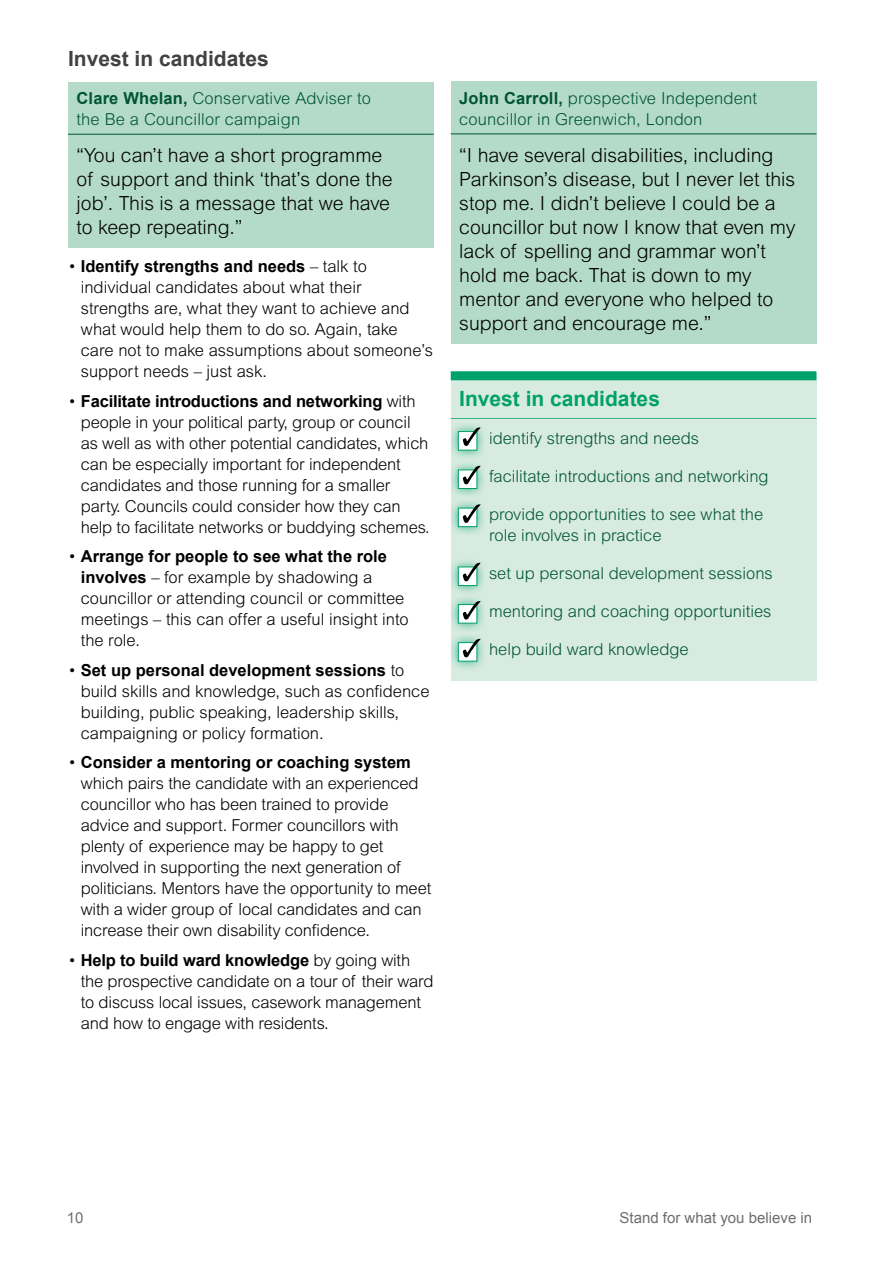
<style>
.page{position:relative;width:893px;height:1263px;background:#fff}
.page>*{position:absolute;margin:0;border:0;box-sizing:border-box;transform-origin:0 0}
.t1{font:700 21px "Arial";color:#414042}
.t2{font:700 21px "Arial";color:#00a16b}
.t3{font:300 19.5px/24px "Arial MT Std";color:#000}
.t4{font:300 16.5px/21px "Arial MT Std";letter-spacing:-.01em;color:#000}
.t5{font:300 16.5px/21px "Arial MT Std";color:#005535}
.t6{font:700 16.5px "Arial";color:#000}
.t7{font:15px "Arial";color:#6d6e71}
.s1{font-family:"Arial";font-weight:700}
.s2{font-family:"Arial MT Std";font-weight:300}
</style>
<div class="page">
<div style="left:68px;top:82px;width:366px;height:56px;background:#b4dac9"></div>
<hr style="left:68px;top:134px;width:366px;height:1px;background:#005535">
<div style="left:68px;top:135px;width:366px;height:113px;background:#b4dac9"></div>
<div style="left:451px;top:81px;width:365px;height:57px;background:#b4dac9"></div>
<hr style="left:451px;top:133px;width:365px;height:1px;background:#005535">
<div style="left:451px;top:135px;width:365px;height:209px;background:#b4dac9"></div>
<div style="left:451px;top:373px;width:365px;height:46px;background:#d8ebe1"></div>
<div style="left:451px;top:371px;width:365px;height:9px;background:#00a16b"></div>
<hr style="left:451px;top:418px;width:365px;height:1px;background:#00a16b">
<div style="left:451px;top:419px;width:365px;height:51px;background:#d8ebe1"></div>
<div style="left:451px;top:457px;width:365px;height:51px;background:#d8ebe1"></div>
<div style="left:451px;top:495px;width:365px;height:72px;background:#d8ebe1"></div>
<div style="left:451px;top:554px;width:365px;height:51px;background:#d8ebe1"></div>
<div style="left:451px;top:592px;width:365px;height:51px;background:#d8ebe1"></div>
<div style="left:451px;top:630px;width:365px;height:51px;background:#d8ebe1"></div>
<div style="left:448px;top:421px;width:39px;height:39px;background:#00a16b;opacity:.75"></div>
<div style="left:458px;top:431px;width:19px;height:19px;background:#fff;border:1px solid #00a16b"></div>
<svg style="left:463px;top:427px;width:17px;height:19px"></svg>
<div style="left:448px;top:498px;width:39px;height:39px;background:#00a16b;opacity:.75"></div>
<div style="left:458px;top:508px;width:19px;height:19px;background:#fff;border:1px solid #00a16b"></div>
<svg style="left:463px;top:504px;width:17px;height:19px"></svg>
<div style="left:448px;top:557px;width:39px;height:39px;background:#00a16b;opacity:.75"></div>
<div style="left:458px;top:567px;width:19px;height:19px;background:#fff;border:1px solid #00a16b"></div>
<svg style="left:463px;top:563px;width:17px;height:18px"></svg>
<div style="left:448px;top:594px;width:39px;height:39px;background:#00a16b;opacity:.75"></div>
<div style="left:458px;top:604px;width:19px;height:19px;background:#fff;border:1px solid #00a16b"></div>
<svg style="left:463px;top:601px;width:17px;height:18px"></svg>
<div style="left:448px;top:632px;width:39px;height:39px;background:#00a16b;opacity:.75"></div>
<div style="left:458px;top:642px;width:19px;height:19px;background:#fff;border:1px solid #00a16b"></div>
<svg style="left:463px;top:639px;width:17px;height:18px"></svg>
<div style="left:448px;top:460px;width:39px;height:39px;background:#00a16b;opacity:.75"></div>
<div style="left:458px;top:469px;width:19px;height:20px;background:#fff;border:1px solid #00a16b"></div>
<svg style="left:463px;top:466px;width:17px;height:18px"></svg>
<p class="t1" style="left:68px;top:45px;width:202px">Invest in candidates</p>
<p class="t5" style="left:77px;top:88px;width:296px"><span class="s1">Clare Whelan,</span> Conservative Adviser to the Be a Councillor campaign</p>
<p class="t3" style="left:77px;top:143px;width:318px">“You can’t have a short programme of support and think ‘that’s done the job’. This is a message that we have to keep repeating.”</p>
<p class="t6" style="left:68px;top:255px;width:300px"><span class="s2">•</span> Identify strengths and needs <span class="s2">– talk to</span></p>
<p class="t4" style="left:81px;top:277px;width:354px">individual candidates about what their strengths are, what they want to achieve and what would help them to do so. Again, take care not to make assumptions about someone’s support needs – just ask.</p>
<p class="t6" style="left:68px;top:390px;width:349px"><span class="s2">•</span> Facilitate introductions and networking <span class="s2">with</span></p>
<p class="t4" style="left:81px;top:411px;width:350px">people in your political party, group or council as well as with other potential candidates, which can be especially important for independent candidates and those running for a smaller party. Councils could consider how they can help to facilitate networks or buddying schemes.</p>
<p class="t6" style="left:68px;top:545px;width:320px"><span class="s2">•</span> Arrange for people to see what the role</p>
<p class="t4" style="left:81px;top:567px;width:329px"><span class="s1">involves</span> – for example by shadowing a councillor or attending council or committee meetings – this can offer a useful insight into the role.</p>
<p class="t6" style="left:68px;top:659px;width:338px"><span class="s2">•</span> Set up personal development sessions <span class="s2">to</span></p>
<p class="t4" style="left:81px;top:680px;width:350px">build skills and knowledge, such as confidence building, public speaking, leadership skills, campaigning or policy formation.</p>
<p class="t6" style="left:68px;top:751px;width:344px"><span class="s2">•</span> Consider a mentoring or coaching system</p>
<p class="t4" style="left:81px;top:773px;width:352px">which pairs the candidate with an experienced councillor who has been trained to provide advice and support. Former councillors with plenty of experience may be happy to get involved in supporting the next generation of politicians. Mentors have the opportunity to meet with a wider group of local candidates and can increase their own disability confidence.</p>
<p class="t6" style="left:68px;top:949px;width:344px"><span class="s2">•</span> Help to build ward knowledge <span class="s2">by going with</span></p>
<p class="t4" style="left:81px;top:970px;width:354px">the prospective candidate on a tour of their ward to discuss local issues, casework management and how to engage with residents.</p>
<p class="t5" style="left:459px;top:88px;width:299px"><span class="s1">John Carroll,</span> prospective Independent councillor in Greenwich, London</p>
<p class="t3" style="left:459px;top:143px;width:338px">“I have several disabilities, including Parkinson’s disease, but I never let this stop me. I didn’t believe I could be a councillor but now I know that even my lack of spelling and grammar won’t hold me back. That is down to my mentor and everyone who helped to support and encourage me.”</p>
<p class="t2" style="left:459px;top:384px;width:202px">Invest in candidates</p>
<p class="t5" style="left:489px;top:427px;width:211px">identify strengths and needs</p>
<p class="t5" style="left:489px;top:465px;width:281px">facilitate introductions and networking</p>
<p class="t5" style="left:489px;top:503px;width:276px">provide opportunities to see what the role involves in practice</p>
<p class="t5" style="left:489px;top:562px;width:285px">set up personal development sessions</p>
<p class="t5" style="left:489px;top:601px;width:284px">mentoring and coaching opportunities</p>
<p class="t5" style="left:489px;top:639px;width:201px">help build ward knowledge</p>
<p class="t7" style="left:67px;top:1208px;width:18px">10</p>
<p class="t7" style="left:620px;top:1208px;width:194px">Stand for what you believe in</p>
</div>
